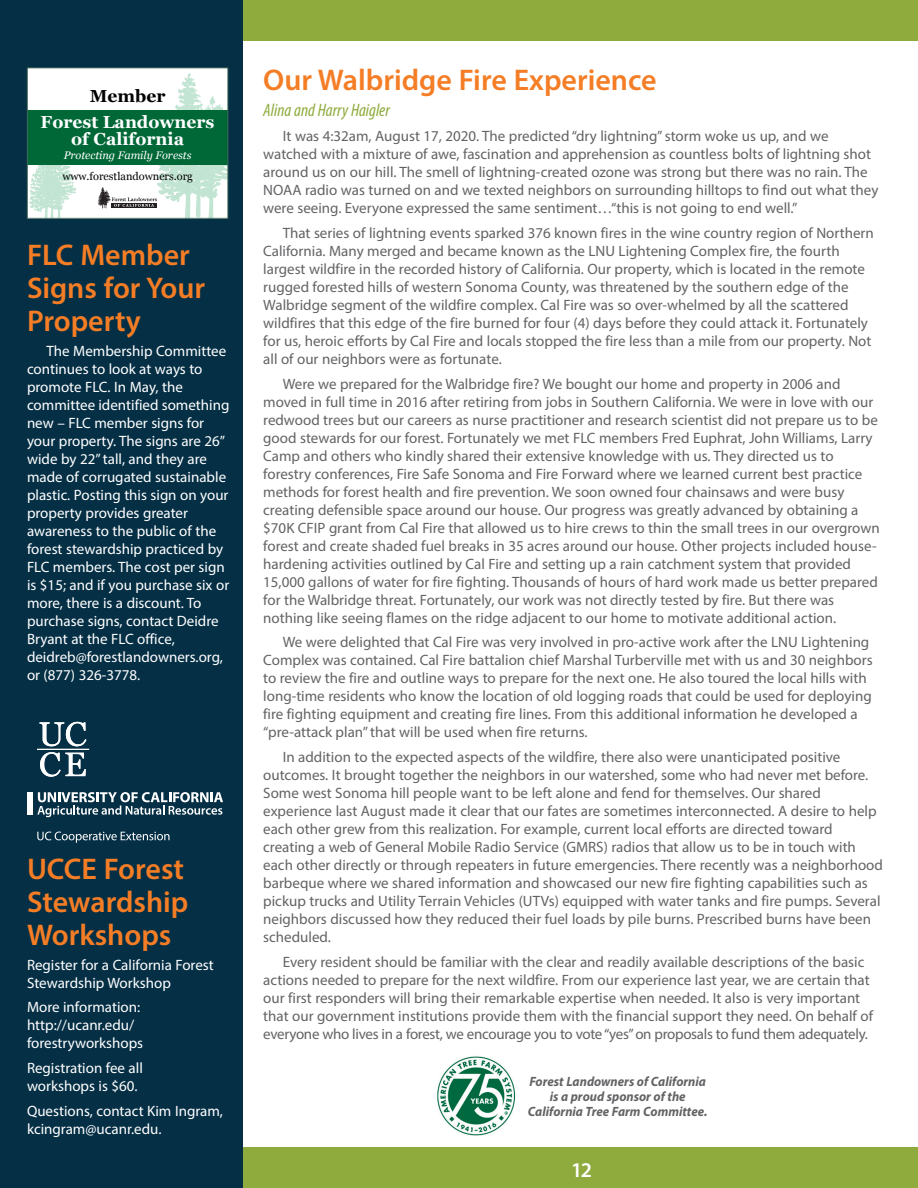
<style>
.page{position:relative;width:918px;height:1188px;background:#fff}
.page>*{position:absolute;margin:0;border:0;box-sizing:border-box;transform-origin:0 0}
.Header1_color{font:600 30px/33px "Myriad Pro";color:#f47d25}
.t1{font:600 21px "Myriad Pro";color:#fff}
.byline{font:italic condensed 18px "Myriad Pro";color:#8fab3d}
.t2{font:700 17.4px/25.5px "Georgia";color:#fff;text-align:center}
.Body_text2-10_12{font:15px/18px "Myriad Pro";color:#636366}
.Body_text2-10_12-2{font:15px/18px "Myriad Pro";color:#fff}
.t3{font:italic 700 13.5px/15px "Myriad Pro";color:#636366;text-align:center;scale:.95 1}
.t4{font:10.95px/21.6px "Georgia";color:#000}
.s1{color:#000}
.s2{font-style:italic;color:#fff}
</style>
<div class="page">
<div style="left:210px;top:1148px;width:708px;height:40px;background:#8fab3d"></div>
<div style="left:0;top:0;width:918px;height:40px;background:#8fab3d"></div>
<div style="left:0;top:0;width:243px;height:1188px;background:#052f45"></div>
<div style="left:27px;top:68px;width:201px;height:150px;background:#fff"></div>
<svg style="left:29px;top:165px;width:47px;height:52px"></svg>
<div style="left:27px;top:110px;width:201px;height:55px;background:#006837"></div>
<svg style="left:98px;top:73px;width:128px;height:144px"></svg>
<div style="left:27px;top:67px;width:201px;height:152px;border:1px solid #43685b"></div>
<img style="left:437px;top:1056px;width:79px;height:80px">
<svg style="left:40px;top:722px;width:46px;height:24px"></svg>
<svg style="left:40px;top:752px;width:46px;height:25px"></svg>
<hr style="left:37px;top:749px;width:52px;height:1px;background:#fff">
<svg style="left:37px;top:792px;width:186px;height:25px"></svg>
<div style="left:27px;top:792px;width:6px;height:23px;background:#fff"></div>
<svg style="left:37px;top:832px;width:133px;height:11px"></svg>
<p class="t2" style="left:41px;top:83px;width:175px"><span class="s1">Member<br></span>Forest Landowners</p>
<p class="t2" style="left:71px;top:125px;width:114px">of California</p>
<p class="t4" style="left:62px;top:144px;width:132px"><span class="s2">Protecting Family Forests </span>www.forestlandowners.org</p>
<p class="Header1_color" style="left:27px;top:238px;width:180px">FLC Member<br>Signs for Your<br>Property</p>
<p class="Body_text2-10_12-2" style="left:27px;top:342px;width:204px;text-indent:20px">The Membership Committee continues to look at ways to promote FLC. In May, the committee identified something new – FLC member signs for your property. The signs are 26” wide by 22” tall, and they are made of corrugated sustainable plastic. Posting this sign on your property provides greater awareness to the public of the forest stewardship practiced by<br>FLC members. The cost per sign is $15; and if you purchase six or more, there is a discount. To purchase signs, contact Deidre<br>Bryant at the FLC office, deidreb@forestlandowners.org, or (877) 326-3778.</p>
<p class="Header1_color" style="left:27px;top:852px;width:163px">UCCE Forest<br>Stewardship<br>Workshops</p>
<p class="Body_text2-10_12-2" style="left:27px;top:955px;width:188px">Register for a California Forest<br>Stewardship Workshop</p>
<p class="Body_text2-10_12-2" style="left:27px;top:998px;width:118px">More information: http://ucanr.edu/ forestryworkshops</p>
<p class="Body_text2-10_12-2" style="left:27px;top:1059px;width:117px">Registration fee all workshops is $60.</p>
<p class="Body_text2-10_12-2" style="left:27px;top:1102px;width:198px">Questions, contact Kim Ingram, kcingram@ucanr.edu.</p>
<p class="Header1_color" style="left:263px;top:63px;width:395px">Our Walbridge Fire Experience</p>
<p class="byline" style="left:263px;top:99px;width:128px">Alina and Harry Haigler</p>
<p class="Body_text2-10_12" style="left:263px;top:127px;width:617px;text-indent:20px">It was 4:32am, August 17, 2020. The predicted “dry lightning” storm woke us up, and we watched with a mixture of awe, fascination and apprehension as countless bolts of lightning shot around us on our hill. The smell of lightning-created ozone was strong but there was no rain. The NOAA radio was turned on and we texted neighbors on surrounding hilltops to find out what they were seeing. Everyone expressed the same sentiment…“this is not going to end well.”</p>
<p class="Body_text2-10_12" style="left:263px;top:223px;width:612px;text-indent:20px">That series of lightning events sparked 376 known fires in the wine country region of Northern California. Many merged and became known as the LNU Lightening Complex fire, the fourth largest wildfire in the recorded history of California. Our property, which is located in the remote rugged forested hills of western Sonoma County, was threatened by the southern edge of the Walbridge segment of the wildfire complex. Cal Fire was so over-whelmed by all the scattered wildfires that this edge of the fire burned for four (4) days before they could attack it. Fortunately for us, heroic efforts by Cal Fire and locals stopped the fire less than a mile from our property. Not all of our neighbors were as fortunate.</p>
<p class="Body_text2-10_12" style="left:263px;top:374px;width:618px;text-indent:20px">Were we prepared for the Walbridge fire? We bought our home and property in 2006 and moved in full time in 2016 after retiring from jobs in Southern California. We were in love with our redwood trees but our careers as nurse practitioner and research scientist did not prepare us to be good stewards for our forest. Fortunately we met FLC members Fred Euphrat, John Williams, Larry Camp and others who kindly shared their extensive knowledge with us. They directed us to forestry conferences, Fire Safe Sonoma and Fire Forward where we learned current best practice methods for forest health and fire prevention. We soon owned four chainsaws and were busy creating defensible space around our house. Our progress was greatly advanced by obtaining a $70K CFIP grant from Cal Fire that allowed us to hire crews to thin the small trees in our overgrown forest and create shaded fuel breaks in 35 acres around our house. Other projects included house&shy;hardening activities outlined by Cal Fire and setting up a rain catchment system that provided 15,000 gallons of water for fire fighting. Thousands of hours of hard work made us better prepared for the Walbridge threat. Fortunately, our work was not directly tested by fire. But there was nothing like seeing flames on the ridge adjacent to our home to motivate additional action.</p>
<p class="Body_text2-10_12" style="left:263px;top:633px;width:611px;text-indent:20px">We were delighted that Cal Fire was very involved in pro-active work after the LNU Lightening Complex was contained. Cal Fire battalion chief Marshal Turberville met with us and 30 neighbors to review the fire and outline ways to prepare for the next one. He also toured the local hills with long-time residents who know the location of old logging roads that could be used for deploying fire fighting equipment and creating fire lines. From this additional information he developed a “pre-attack plan” that will be used when fire returns.</p>
<p class="Body_text2-10_12" style="left:263px;top:748px;width:621px;text-indent:20px">In addition to the expected aspects of the wildfire, there also were unanticipated positive outcomes. It brought together the neighbors in our watershed, some who had never met before.<br>Some west Sonoma hill people want to be left alone and fend for themselves. Our shared experience last August made it clear that our fates are sometimes interconnected. A desire to help each other grew from this realization. For example, current local efforts are directed toward creating a web of General Mobile Radio Service (GMRS) radios that allow us to be in touch with each other directly or through repeaters in future emergencies. There recently was a neighborhood barbeque where we shared information and showcased our new fire fighting capabilities such as pickup trucks and Utility Terrain Vehicles (UTVs) equipped with water tanks and fire pumps. Several neighbors discussed how they reduced their fuel loads by pile burns. Prescribed burns have been scheduled.</p>
<p class="Body_text2-10_12" style="left:263px;top:952px;width:611px;text-indent:20px">Every resident should be familiar with the clear and readily available descriptions of the basic actions needed to prepare for the next wildfire. From our experience last year, we are certain that our first responders will bring their remarkable expertise when needed. It also is very important that our government institutions provide them with the financial support they need. On behalf of everyone who lives in a forest, we encourage you to vote “yes” on proposals to fund them adequately.</p>
<p class="t3" style="left:528px;top:1073px;width:190px">Forest Landowners of California is a proud sponsor of the<br>California Tree Farm Committee.</p>
<h2 class="t1" style="left:571px;top:1156px;width:22px">12</h2>
</div>
